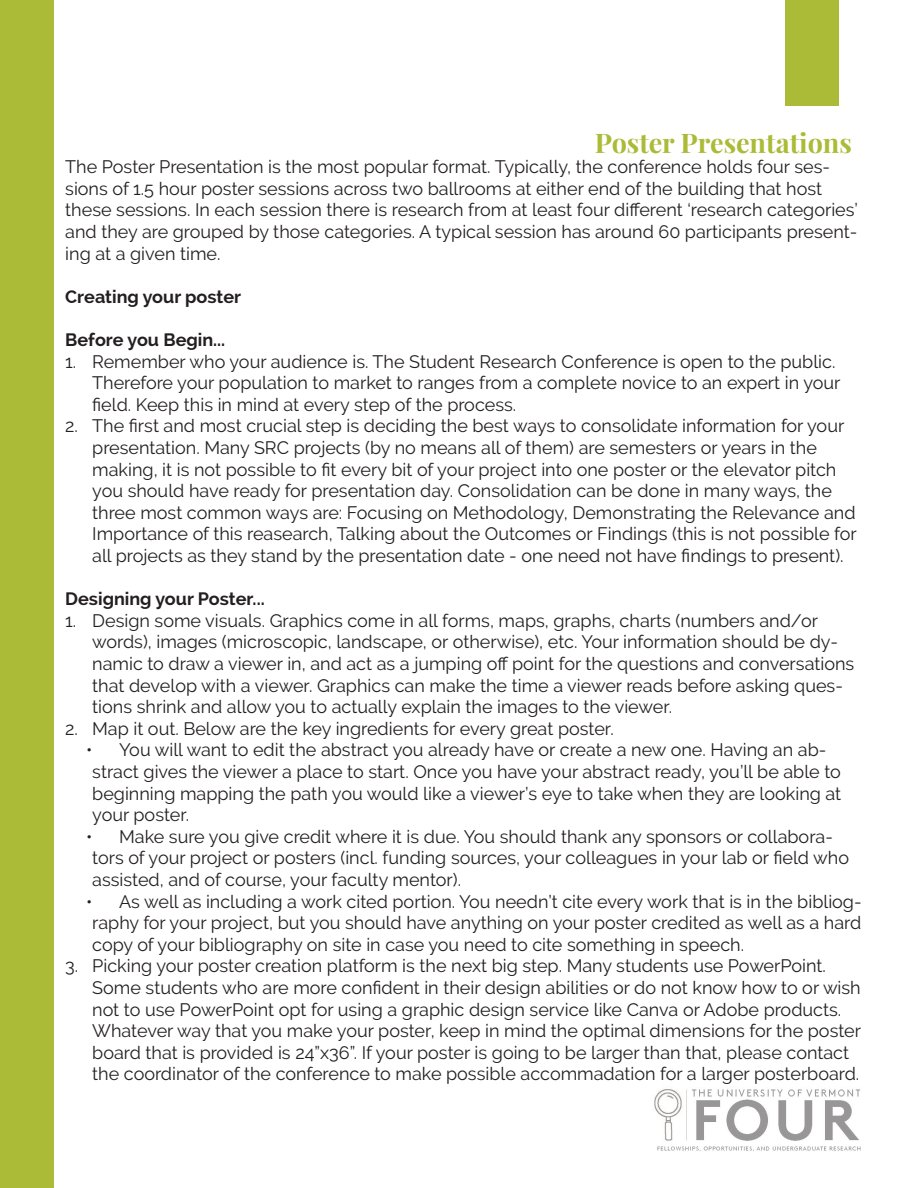
<style>
.page{position:relative;width:918px;height:1188px;background:#fff}
.page>*{position:absolute;margin:0;border:0;box-sizing:border-box;transform-origin:0 0}
.t1{font:700 27px "Playfair Display";color:#acbb37}
.t2{font:18px/21.6px "Raleway";color:#231f20}
.t3{font:700 18px "Raleway";color:#231f20}
</style>
<div class="page">
<div style="left:0;top:0;width:54px;height:1188px;background:#acbb37"></div>
<div style="left:785px;top:0;width:54px;height:106px;background:#acbb37"></div>
<img style="left:654px;top:1089px;width:207px;height:62px">
<p class="t1" style="left:595px;top:126px;width:259px">Poster Presentations</p>
<p class="t2" style="left:65px;top:156px;width:794px">The Poster Presentation is the most popular format. Typically, the conference holds four ses&shy;sions of 1.5 hour poster sessions across two ballrooms at either end of the building that host these sessions. In each session there is research from at least four different ‘research categories’ and they are grouped by those categories. A typical session has around 60 participants present&shy;ing at a given time.</p>
<p class="t3" style="left:65px;top:286px;width:177px">Creating your poster</p>
<p class="t3" style="left:65px;top:329px;width:162px">Before you Begin...</p>
<p class="t2" style="left:92px;top:351px;width:750px;text-indent:-27px">1. Remember who your audience is. The Student Research Conference is open to the public.<br>Therefore your population to market to ranges from a complete novice to an expert in your field. Keep this in mind at every step of the process.</p>
<p class="t2" style="left:92px;top:415px;width:766px;text-indent:-27px">2. The first and most crucial step is deciding the best ways to consolidate information for your presentation. Many SRC projects (by no means all of them) are semesters or years in the making, it is not possible to fit every bit of your project into one poster or the elevator pitch you should have ready for presentation day. Consolidation can be done in many ways, the three most common ways are: Focusing on Methodology, Demonstrating the Relevance and Importance of this reasearch, Talking about the Outcomes or Findings (this is not possible for all projects as they stand by the presentation date - one need not have findings to present).</p>
<p class="t3" style="left:65px;top:589px;width:201px">Designing your Poster...</p>
<p class="t2" style="left:92px;top:610px;width:764px;text-indent:-27px">1. Design some visuals. Graphics come in all forms, maps, graphs, charts (numbers and/or words), images (microscopic, landscape, or otherwise), etc. Your information should be dy&shy;namic to draw a viewer in, and act as a jumping off point for the questions and conversations that develop with a viewer. Graphics can make the time a viewer reads before asking ques&shy;tions shrink and allow you to actually explain the images to the viewer.</p>
<p class="t2" style="left:65px;top:718px;width:550px">2. Map it out. Below are the key ingredients for every great poster.</p>
<p class="t2" style="left:92px;top:739px;width:751px;text-indent:-6px">• You will want to edit the abstract you already have or create a new one. Having an ab&shy;stract gives the viewer a place to start. Once you have your abstract ready, you’ll be able to beginning mapping the path you would like a viewer’s eye to take when they are looking at your poster.</p>
<p class="t2" style="left:92px;top:826px;width:758px;text-indent:-6px">• Make sure you give credit where it is due. You should thank any sponsors or collabora&shy;tors of your project or posters (incl. funding sources, your colleagues in your lab or field who assisted, and of course, your faculty mentor).</p>
<p class="t2" style="left:92px;top:891px;width:771px;text-align:justify;text-indent:-6px">• As well as including a work cited portion. You needn’t cite every work that is in the bibliog&shy;raphy for your project, but you should have anything on your poster credited as well as a hard copy of your bibliography on site in case you need to cite something in speech.</p>
<p class="t2" style="left:92px;top:955px;width:770px;text-indent:-27px">3. Picking your poster creation platform is the next big step. Many students use PowerPoint.<br>Some students who are more confident in their design abilities or do not know how to or wish not to use PowerPoint opt for using a graphic design service like Canva or Adobe products.<br>Whatever way that you make your poster, keep in mind the optimal dimensions for the poster board that is provided is 24”x36”. If your poster is going to be larger than that, please contact the coordinator of the conference to make possible accommadation for a larger posterboard.</p>
</div>
